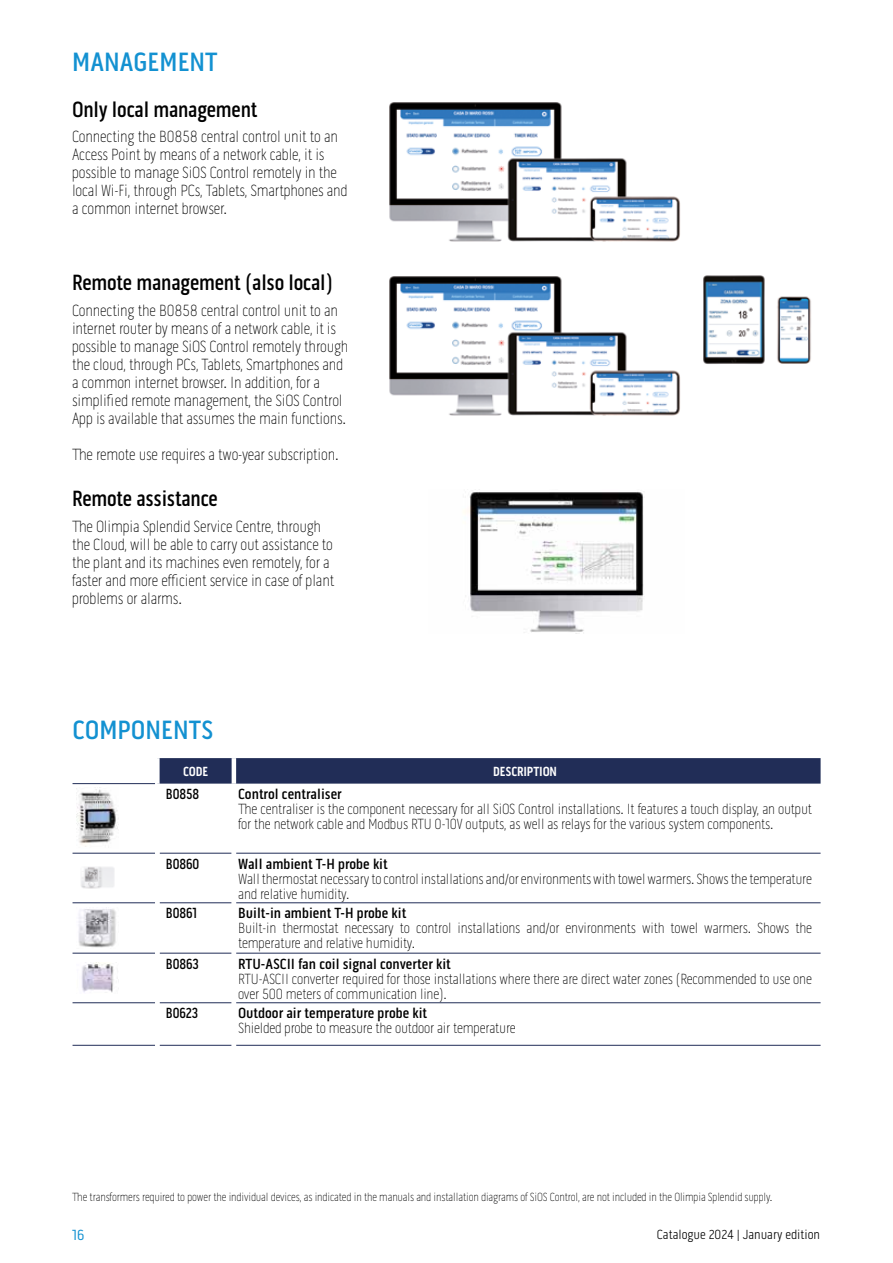
<style>
.page{position:relative;width:893px;height:1263px;background:#fff}
.page>*{position:absolute;margin:0;border:0;box-sizing:border-box;transform-origin:0 0}
.t1{font:500 27px "Pill Gothic 300 mg";color:#1391d1}
.t2{font:500 22.5px "Pill Gothic 300 mg";letter-spacing:-.01em;color:#000;scale:.95 1}
.t3{font:100 16.5px/18px "Pill Gothic 300 mg";letter-spacing:-.01em;color:#000;scale:.95 1}
.t4{font:100 15px/15px "Pill Gothic 300 mg";letter-spacing:-.01em;color:#000;scale:.96 1}
.t5{font:500 15px "Pill Gothic 300 mg";color:#000}
.t6{font:500 15px "Pill Gothic 300 mg";color:#000;scale:.9 1}
.t7{font:15px "Pill Gothic 300 mg";color:#1391d1}
.t8{font:300 13.5px "Pill Gothic 300 mg";color:#000}
.t9{font:700 13.5px "Pill Gothic 300 mg";letter-spacing:-.01em;color:#fff;scale:.95 1}
.t10{font:100 12px "Pill Gothic 300 mg";letter-spacing:-.01em;color:#000;scale:.94 1}
</style>
<div class="page">
<img style="left:389px;top:102px;width:291px;height:140px">
<img style="left:389px;top:276px;width:291px;height:140px">
<img style="left:703px;top:275px;width:108px;height:89px">
<img style="left:464px;top:489px;width:180px;height:144px">
<svg style="left:160px;top:758px;width:661px;height:26px;background:#25315a"></svg>
<hr style="left:73px;top:783px;width:82px;height:1px;background:#212d57">
<hr style="left:73px;top:853px;width:82px;height:1px;background:#212d57">
<hr style="left:73px;top:902px;width:82px;height:1px;background:#212d57">
<hr style="left:73px;top:953px;width:82px;height:1px;background:#212d57">
<hr style="left:73px;top:1002px;width:82px;height:1px;background:#212d57">
<hr style="left:73px;top:1045px;width:82px;height:1px;background:#212d57">
<hr style="left:232px;top:758px;width:4px;height:26px;background:#fff">
<hr style="left:160px;top:1045px;width:72px;height:1px;background:#212d57">
<hr style="left:236px;top:1045px;width:585px;height:1px;background:#212d57">
<hr style="left:160px;top:853px;width:72px;height:1px;background:#212d57">
<hr style="left:236px;top:853px;width:585px;height:1px;background:#212d57">
<hr style="left:160px;top:902px;width:72px;height:1px;background:#212d57">
<hr style="left:236px;top:902px;width:585px;height:1px;background:#212d57">
<hr style="left:160px;top:953px;width:72px;height:1px;background:#212d57">
<hr style="left:236px;top:953px;width:585px;height:1px;background:#212d57">
<hr style="left:160px;top:1002px;width:72px;height:1px;background:#212d57">
<hr style="left:236px;top:1002px;width:585px;height:1px;background:#212d57">
<img style="left:77px;top:789px;width:42px;height:58px">
<img style="left:81px;top:866px;width:33px;height:23px">
<img style="left:78px;top:907px;width:38px;height:41px">
<img style="left:81px;top:962px;width:37px;height:31px">
<h1 class="t1" style="left:72px;top:46px;width:147px">MANAGEMENT</h1>
<h2 class="t2" style="left:72px;top:96px;width:197px">Only local management</h2>
<p class="t3" style="left:72px;top:128px;width:292px">Connecting the B0858 central control unit to an Access Point by means of a network cable, it is possible to manage SiOS Control remotely in the local Wi-Fi, through PCs, Tablets, Smartphones and a common internet browser.</p>
<h2 class="t2" style="left:72px;top:269px;width:277px">Remote management (also local)</h2>
<p class="t3" style="left:72px;top:301px;width:292px">Connecting the B0858 central control unit to an internet router by means of a network cable, it is possible to manage SiOS Control remotely through the cloud, through PCs, Tablets, Smartphones and a common internet browser. In addition, for a simplified remote management, the SiOS Control App is available that assumes the main functions.</p>
<p class="t3" style="left:72px;top:445px;width:282px">The remote use requires a two-year subscription.</p>
<h2 class="t2" style="left:72px;top:485px;width:155px">Remote assistance</h2>
<p class="t3" style="left:72px;top:517px;width:277px">The Olimpia Splendid Service Centre, through the Cloud, will be able to carry out assistance to the plant and its machines even remotely, for a faster and more efficient service in case of plant problems or alarms.</p>
<h1 class="t1" style="left:73px;top:714px;width:142px">COMPONENTS</h1>
<p class="t9" style="left:183px;top:763px;width:28px">CODE</p>
<p class="t9" style="left:493px;top:763px;width:69px">DESCRIPTION</p>
<p class="t6" style="left:166px;top:785px;width:39px">B0858</p>
<p class="t5" style="left:238px;top:785px;width:105px">Control centraliser</p>
<p class="t4" style="left:238px;top:801px;width:599px">The centraliser is the component necessary for all SiOS Control installations. It features a touch display, an output for the network cable and Modbus RTU 0-10V outputs, as well as relays for the various system components.</p>
<p class="t6" style="left:166px;top:855px;width:39px">B0860</p>
<p class="t5" style="left:238px;top:855px;width:151px">Wall ambient T-H probe kit</p>
<p class="t4" style="left:238px;top:871px;width:599px">Wall thermostat necessary to control installations and/or environments with towel warmers. Shows the temperature and relative humidity.</p>
<p class="t6" style="left:166px;top:904px;width:36px">B0861</p>
<p class="t5" style="left:238px;top:904px;width:170px">Built-in ambient T-H probe kit</p>
<p class="t4" style="left:238px;top:921px;width:599px">Built-in thermostat necessary to control installations and/or environments with towel warmers. Shows the temperature and relative humidity.</p>
<p class="t6" style="left:166px;top:955px;width:38px">B0863</p>
<p class="t5" style="left:238px;top:955px;width:214px">RTU-ASCII fan coil signal converter kit</p>
<p class="t4" style="left:238px;top:971px;width:599px">RTU-ASCII converter required for those installations where there are direct water zones (Recommended to use one over 500 meters of communication line).</p>
<p class="t6" style="left:166px;top:1004px;width:37px">B0623</p>
<p class="t5" style="left:238px;top:1004px;width:191px">Outdoor air temperature probe kit</p>
<p class="t4" style="left:238px;top:1020px;width:291px">Shielded probe to measure the outdoor air temperature</p>
<p class="t10" style="left:72px;top:1189px;width:746px">The transformers required to power the individual devices, as indicated in the manuals and installation diagrams of SiOS Control, are not included in the Olimpia Splendid supply.</p>
<p class="t8" style="left:657px;top:1227px;width:165px">Catalogue 2024 | January edition</p>
<p class="t7" style="left:72px;top:1226px;width:14px">16</p>
</div>
